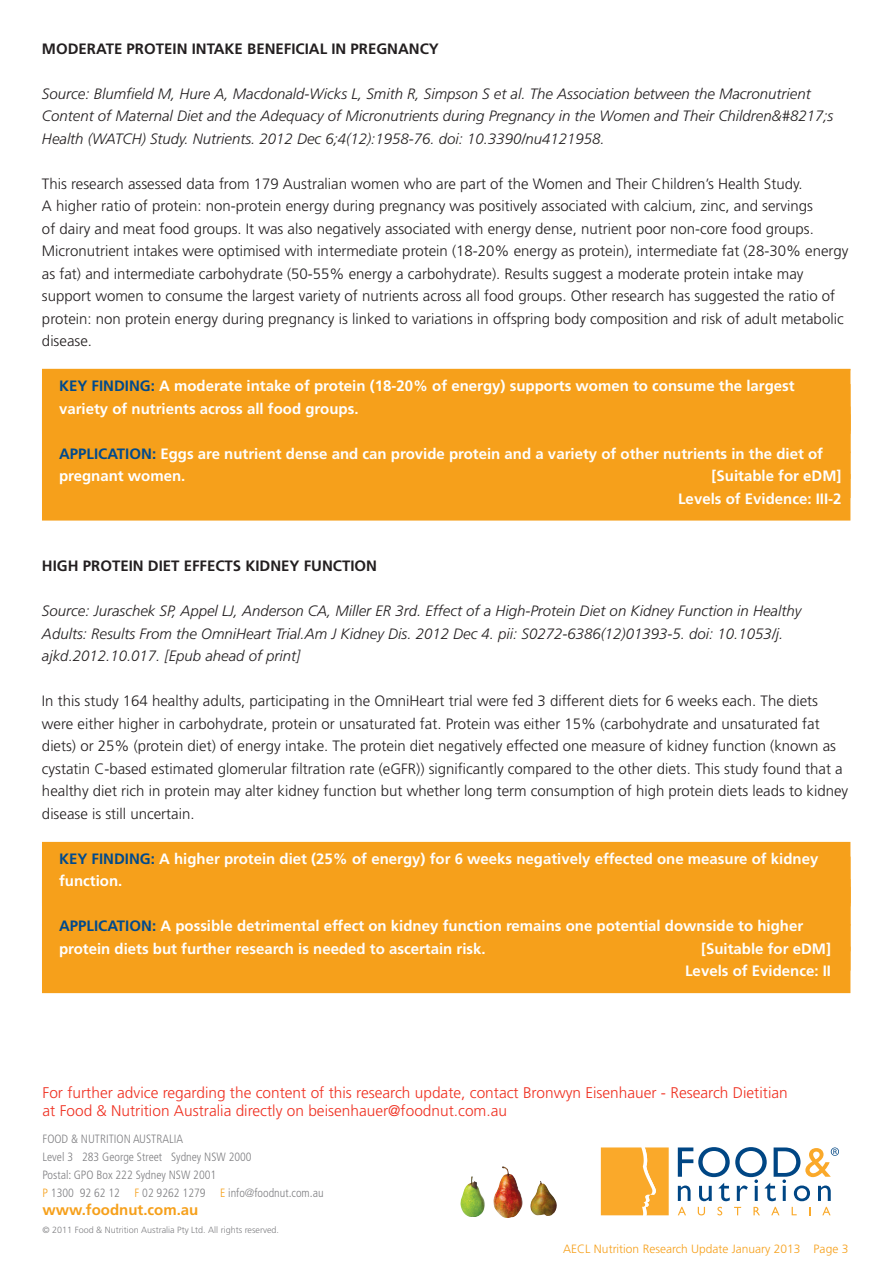
<style>
.page{position:relative;width:893px;height:1263px;background:#fff}
.page>*{position:absolute;margin:0;border:0;box-sizing:border-box;transform-origin:0 0}
.t1{font:300 15.45px/18.6px "Frutiger";color:#ef3122}
.t2{font:300 15px/22.5px "Frutiger";color:#231f20}
.t3{font:700 15px/22.5px "Frutiger";color:#fff}
.t4{font:italic 300 15px/22.5px "Frutiger";color:#231f20}
.t5{font:700 15px "Frutiger";color:#231f20}
.t6{font:700 15px "Frutiger";color:#f6a01b}
.t7{font:300 condensed 12px "Frutiger";color:#808083}
.t8{font:300 12px "Frutiger";color:#f6a01b}
.t9{font:300 9px "Frutiger";color:#808083}
.s1{color:#004a8d}
.s2{color:#f6a01b}
</style>
<div class="page">
<div style="left:42px;top:369px;width:808px;height:65px;background:#f6a01b"></div>
<div style="left:42px;top:407px;width:808px;height:46px;background:#f6a01b"></div>
<div style="left:42px;top:452px;width:808px;height:46px;background:#f6a01b"></div>
<div style="left:42px;top:474px;width:808px;height:47px;background:#f6a01b"></div>
<div style="left:42px;top:842px;width:808px;height:64px;background:#f6a01b"></div>
<div style="left:42px;top:879px;width:808px;height:47px;background:#f6a01b"></div>
<div style="left:42px;top:924px;width:808px;height:47px;background:#f6a01b"></div>
<div style="left:42px;top:947px;width:808px;height:46px;background:#f6a01b"></div>
<svg style="left:678px;top:1207px;width:8px;height:8px"></svg>
<svg style="left:698px;top:1207px;width:7px;height:8px"></svg>
<svg style="left:717px;top:1207px;width:5px;height:8px"></svg>
<svg style="left:734px;top:1207px;width:7px;height:8px"></svg>
<svg style="left:753px;top:1207px;width:7px;height:8px"></svg>
<svg style="left:771px;top:1207px;width:8px;height:8px"></svg>
<svg style="left:792px;top:1207px;width:5px;height:8px"></svg>
<svg style="left:822px;top:1207px;width:9px;height:8px"></svg>
<svg style="left:601px;top:1147px;width:68px;height:68px;background:#faae37"></svg>
<svg style="left:678px;top:1147px;width:161px;height:54px"></svg>
<img style="left:461px;top:1166px;width:62px;height:52px">
<p class="t5" style="left:42px;top:40px;width:398px">MODERATE PROTEIN INTAKE BENEFICIAL IN PREGNANCY</p>
<p class="t4" style="left:42px;top:83px;width:793px">Source: Blumfield M, Hure A, Macdonald-Wicks L, Smith R, Simpson S et al. The Association between the Macronutrient<br>Content of Maternal Diet and the Adequacy of Micronutrients during Pregnancy in the Women and Their Children&amp;#8217;s<br>Health (WATCH) Study. Nutrients. 2012 Dec 6;4(12):1958-76. doi: 10.3390/nu4121958.</p>
<p class="t2" style="left:42px;top:173px;width:808px">This research assessed data from 179 Australian women who are part of the Women and Their Children’s Health Study.<br>A higher ratio of protein: non-protein energy during pregnancy was positively associated with calcium, zinc, and servings<br>of dairy and meat food groups. It was also negatively associated with energy dense, nutrient poor non-core food groups.<br>Micronutrient intakes were optimised with intermediate protein (18-20% energy as protein), intermediate fat (28-30% energy as fat) and intermediate carbohydrate (50-55% energy a carbohydrate). Results suggest a moderate protein intake may support women to consume the largest variety of nutrients across all food groups. Other research has suggested the ratio of protein: non protein energy during pregnancy is linked to variations in offspring body composition and risk of adult metabolic disease.</p>
<p class="t3" style="left:59px;top:375px;width:737px"><span class="s1">KEY FINDING:</span> A moderate intake of protein (18-20% of energy) supports women to consume the largest variety of nutrients across all food groups.</p>
<p class="t3" style="left:59px;top:442px;width:766px"><span class="s1">APPLICATION:</span> Eggs are nutrient dense and can provide protein and a variety of other nutrients in the diet of pregnant women.</p>
<p class="t3" style="left:711px;top:465px;width:132px">[Suitable for eDM]</p>
<p class="t3" style="left:678px;top:487px;width:165px">Levels of Evidence: III-2</p>
<p class="t5" style="left:42px;top:557px;width:337px">HIGH PROTEIN DIET EFFECTS KIDNEY FUNCTION</p>
<p class="t4" style="left:42px;top:600px;width:761px">Source: Juraschek SP, Appel LJ, Anderson CA, Miller ER 3rd. Effect of a High-Protein Diet on Kidney Function in Healthy<br>Adults: Results From the OmniHeart Trial.Am J Kidney Dis. 2012 Dec 4. pii: S0272-6386(12)01393-5. doi: 10.1053/j. ajkd.2012.10.017. [Epub ahead of print]</p>
<p class="t2" style="left:42px;top:690px;width:808px">In this study 164 healthy adults, participating in the OmniHeart trial were fed 3 different diets for 6 weeks each. The diets were either higher in carbohydrate, protein or unsaturated fat. Protein was either 15% (carbohydrate and unsaturated fat diets) or 25% (protein diet) of energy intake. The protein diet negatively effected one measure of kidney function (known as cystatin C-based estimated glomerular filtration rate (eGFR)) significantly compared to the other diets. This study found that a healthy diet rich in protein may alter kidney function but whether long term consumption of high protein diets leads to kidney disease is still uncertain.</p>
<p class="t3" style="left:59px;top:847px;width:761px"><span class="s1">KEY FINDING:</span> A higher protein diet (25% of energy) for 6 weeks negatively effected one measure of kidney function.</p>
<p class="t3" style="left:59px;top:915px;width:746px"><span class="s1">APPLICATION:</span> A possible detrimental effect on kidney function remains one potential downside to higher protein diets but further research is needed to ascertain risk.</p>
<p class="t3" style="left:701px;top:937px;width:132px">[Suitable for eDM]</p>
<p class="t3" style="left:685px;top:960px;width:147px">Levels of Evidence: II</p>
<p class="t1" style="left:43px;top:1083px;width:747px">For further advice regarding the content of this research update, contact Bronwyn Eisenhauer - Research Dietitian at Food &amp; Nutrition Australia directly on beisenhauer@foodnut.com.au</p>
<p class="t7" style="left:43px;top:1132px;width:142px">FOOD &amp; NUTRITION AUSTRALIA</p>
<p class="t7" style="left:43px;top:1150px;width:211px">Level 3 283 George Street Sydney NSW 2000</p>
<p class="t7" style="left:43px;top:1168px;width:175px">Postal: GPO Box 222 Sydney NSW 2001</p>
<p class="t7" style="left:43px;top:1186px;width:283px"><span class="s2">P</span> 1300 92 62 12 <span class="s2">F</span> 02 9262 1279 <span class="s2">E</span> info@foodnut.com.au</p>
<p class="t6" style="left:43px;top:1201px;width:157px">www.foodnut.com.au</p>
<p class="t9" style="left:43px;top:1225px;width:238px">© 2011 Food &amp; Nutrition Australia Pty Ltd. All rights reserved.</p>
<p class="t8" style="left:563px;top:1242px;width:287px">AECL Nutrition Research Update January 2013 Page 3</p>
</div>
